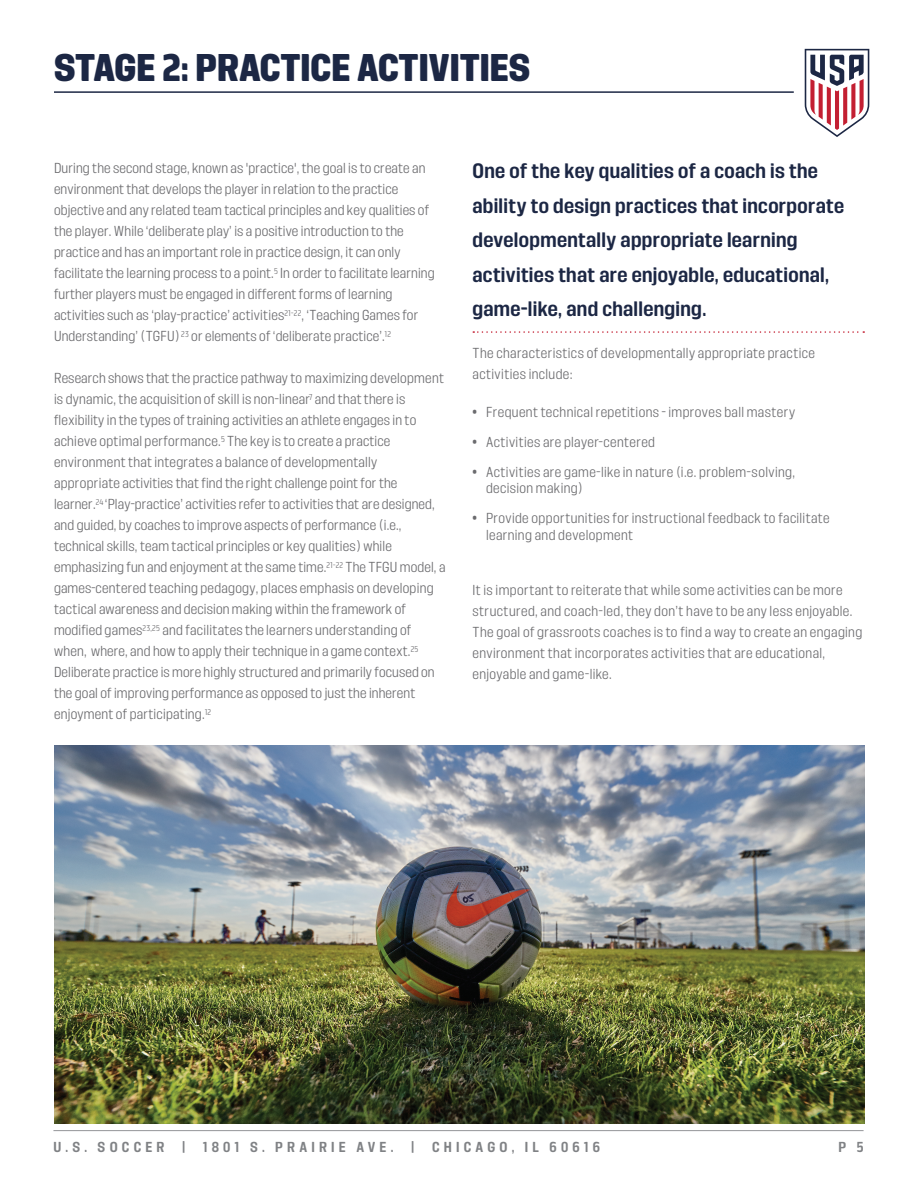
<style>
.page{position:relative;width:918px;height:1188px;background:#fff}
.page>*{position:absolute;margin:0;border:0;box-sizing:border-box;transform-origin:0 0}
.t1{font:900 36px "USSF90 Minutes Display";color:#1c2744}
.call_out{font:700 19.5px/34.5px "USSF90 Minutes Display";letter-spacing:.02em;color:#1c2744}
.body{font:300 13.5px/21px "USSF90 Minutes Display";letter-spacing:.01em;color:#6b6b6e}
.body-2{font:300 13.5px/21px "USSF90 Minutes Display";letter-spacing:.03em;color:#6b6b6e}
.t2{font:700 13.5px "USSF90 Minutes Display";letter-spacing:.31em;color:#808285}
</style>
<div class="page">
<hr style="left:53px;top:1130px;width:811px;height:1px;background:#939598">
<hr style="left:54px;top:91px;width:740px;height:2px;background:#1c2744">
<svg style="left:805px;top:49px;width:64px;height:88px"></svg>
<svg style="left:473px;top:331px;width:391px;height:2px"></svg>
<img style="left:54px;top:745px;width:811px;height:378px">
<p class="t1" style="left:54px;top:47px;width:478px">STAGE 2: PRACTICE ACTIVITIES</p>
<p class="body" style="left:54px;top:157px;width:382px">During the second stage, known as 'practice', the goal is to create an environment that develops the player in relation to the practice objective and any related team tactical principles and key qualities of the player. While ‘deliberate play’ is a positive introduction to the practice and has an important role in practice design, it can only facilitate the learning process to a point.<sup>5</sup> In order to facilitate learning further players must be engaged in different forms of learning activities such as ‘play-practice’ activities<sup>21-22</sup>, ‘Teaching Games for Understanding’ (TGFU) <sup>23</sup> or elements of ‘deliberate practice’.<sup>12</sup></p>
<p class="body" style="left:54px;top:367px;width:393px">Research shows that the practice pathway to maximizing development is dynamic, the acquisition of skill is non-linear<sup>7</sup> and thatthere is flexibility in the types of training activities an athlete engages in to achieve optimal performance.<sup>5</sup> The key is to create a practice environment that integrates a balance of developmentally appropriate activities that find the right challenge point for the learner.<sup>24</sup> ‘Play-practice’ activities refer to activities that are designed, and guided, by coaches to improve aspects of performance (i.e., technical skills, team tactical principles or key qualities) while emphasizing fun and enjoyment at the same time.<sup>21-22</sup> The TFGU model, a games-centered teaching pedagogy, places emphasis on developing tactical awareness and decision making within the framework of modified games<sup>23,25</sup> and facilitates the learners understanding of when, where, and how to apply their technique in a game context.<sup>25<br></sup>Deliberate practice is more highly structured and primarily focused on the goal of improving performance as opposed to just the inherent enjoyment of participating.<sup>12</sup></p>
<p class="call_out" style="left:472px;top:153px;width:373px">One of the key qualities of a coach is the ability to design practices that incorporate developmentally appropriate learning activities that are enjoyable, educational, game-like, and challenging.</p>
<p class="body-2" style="left:472px;top:343px;width:344px">The characteristics of developmentally appropriate practice activities include:</p>
<p class="body-2" style="left:472px;top:401px;width:324px">• Frequent technical repetitions - improves ball mastery</p>
<p class="body-2" style="left:472px;top:431px;width:184px">• Activities are player-centered</p>
<p class="body-2" style="left:486px;top:463px;width:311px;line-height:16.5px;text-indent:-14px">• Activities are game-like in nature (i.e. problem-solving, decision making)</p>
<p class="body-2" style="left:486px;top:510px;width:345px;line-height:16.5px;text-indent:-14px">• Provide opportunities for instructional feedback to facilitate learning and development</p>
<p class="body-2" style="left:472px;top:580px;width:391px">It is important to reiterate that while some activities can be more structured, and coach-led, they don’t have to be any less enjoyable.<br>The goal of grassroots coaches is to find a way to create an engaging environment that incorporates activities that are educational, enjoyable and game-like.</p>
<p class="t2" style="left:53px;top:1139px;width:113px">U.S. SOCCER</p>
<p class="t2" style="left:182px;top:1139px;width:6px">|</p>
<p class="t2" style="left:203px;top:1139px;width:192px">1801 S. PRAIRIE AVE.</p>
<p class="t2" style="left:411px;top:1139px;width:6px">|</p>
<p class="t2" style="left:432px;top:1139px;width:169px">CHICAGO, IL 60616</p>
<p class="t2" style="left:839px;top:1139px;width:27px">P 5</p>
</div>
